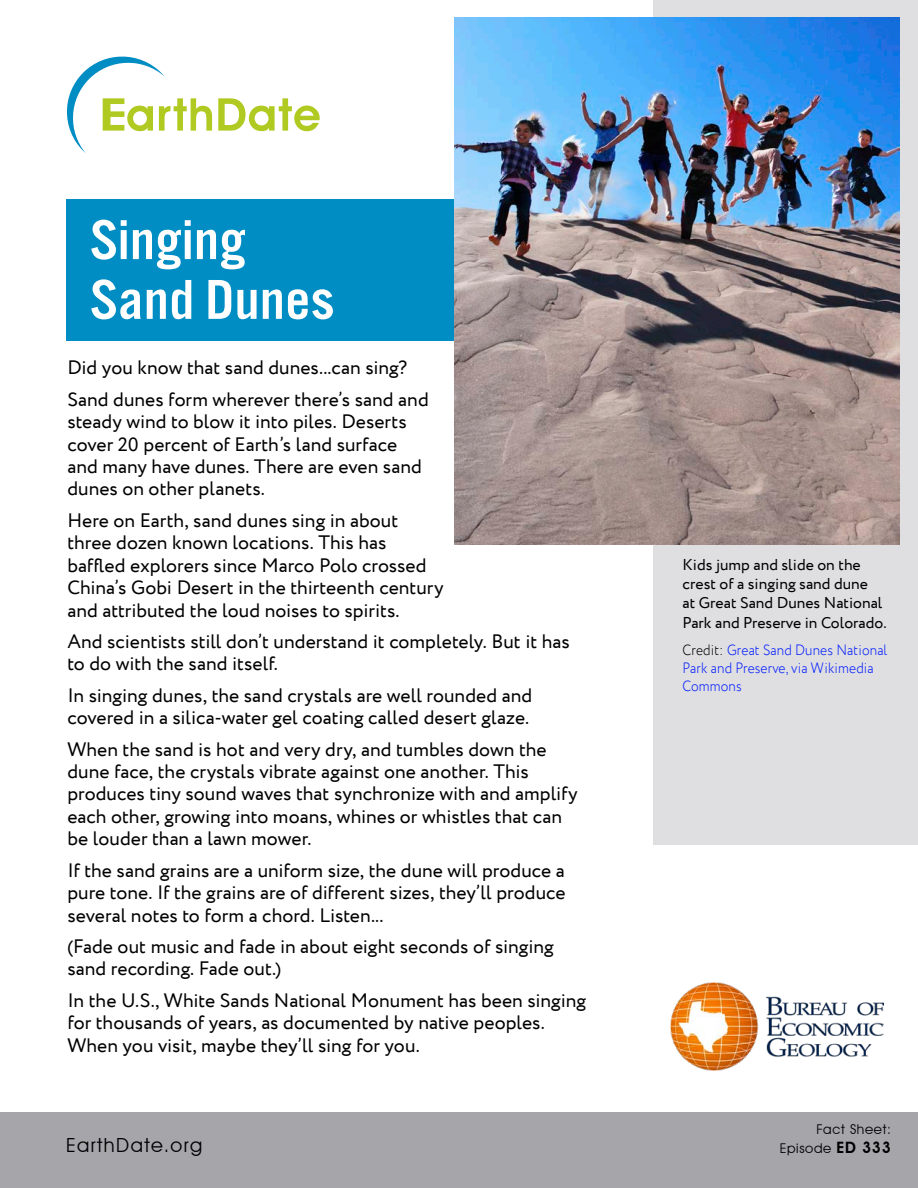
<style>
.page{position:relative;width:918px;height:1188px;background:#fff}
.page>*{position:absolute;margin:0;border:0;box-sizing:border-box;transform-origin:0 0}
.t1{font:58.35px/59.8px "Alternate Got No 3 D";letter-spacing:.01em;color:#fff;scale:1.1 1}
.t2{font:19.5px/22.4px "Circe";color:#000}
.t3{font:19.5px "Avant Garde IT Cby BT";letter-spacing:.075em;color:#000}
.t4{font:15.75px/19.5px "Circe";color:#000}
.t5{font:300 15px/18px "Circe";letter-spacing:.01em;color:#001bff;scale:.9 1}
.t6{font:13.5px/18.9px "Avant Garde IT Cby BT";letter-spacing:.05em;color:#000;text-align:right}
.s1{color:#000}
.s2{font-weight:600;font-size:15.75px}
</style>
<div class="page">
<div style="left:66px;top:199px;width:833px;height:142px;background:#008dc4"></div>
<div style="left:653px;top:0;width:265px;height:845px;background:#dfdee0"></div>
<svg style="left:67px;top:56px;width:145px;height:97px"></svg>
<svg style="left:218px;top:98px;width:102px;height:33px"></svg>
<img style="left:671px;top:983px;width:213px;height:88px">
<div style="left:0;top:1112px;width:918px;height:76px;background:#a5a5aa"></div>
<img style="left:455px;top:18px;width:445px;height:526px">
<h1 class="t1" style="left:90px;top:210px;width:223px">Singing<br>Sand Dunes</h1>
<p class="t2" style="left:67px;top:353px;width:363px;line-height:31.3px">Did you know that sand dunes...can sing?<br>Sand dunes form wherever there’s sand and</p>
<p class="t2" style="left:67px;top:411px;width:356px">steady wind to blow it into piles. Deserts cover 20 percent of Earth’s land surface and many have dunes. There are even sand dunes on other planets.</p>
<p class="t2" style="left:67px;top:510px;width:378px">Here on Earth, sand dunes sing in about three dozen known locations. This has baffled explorers since Marco Polo crossed China’s Gobi Desert in the thirteenth century and attributed the loud noises to spirits.</p>
<p class="t2" style="left:67px;top:631px;width:504px">And scientists still don’t understand it completely. But it has to do with the sand itself.</p>
<p class="t2" style="left:67px;top:685px;width:466px">In singing dunes, the sand crystals are well rounded and covered in a silica-water gel coating called desert glaze.</p>
<p class="t2" style="left:67px;top:738px;width:512px">When the sand is hot and very dry, and tumbles down the dune face, the crystals vibrate against one another. This produces tiny sound waves that synchronize with and amplify each other, growing into moans, whines or whistles that can be louder than a lawn mower.</p>
<p class="t2" style="left:67px;top:860px;width:500px;text-align:justify">If the sand grains are a uniform size, the dune will produce a pure tone. If the grains are of different sizes, they’ll produce several notes to form a chord. Listen...</p>
<p class="t2" style="left:67px;top:936px;width:488px">(Fade out music and fade in about eight seconds of singing sand recording. Fade out.)</p>
<p class="t2" style="left:67px;top:990px;width:520px">In the U.S., White Sands National Monument has been singing for thousands of years, as documented by native peoples.<br>When you visit, maybe they’ll sing for you.</p>
<p class="t3" style="left:66px;top:1134px;width:138px">EarthDate.org</p>
<p class="t4" style="left:683px;top:555px;width:206px">Kids jump and slide on the crest of a singing sand dune<br>at Great Sand Dunes National<br>Park and Preserve in Colorado.</p>
<p class="t5" style="left:683px;top:641px;width:229px"><span class="s1">Credit:</span> Great Sand Dunes National<br>Park and Preserve, via Wikimedia<br>Commons</p>
<p class="t6" style="left:780px;top:1120px;width:113px">Fact Sheet:<br>Episode <span class="s2">ED 333</span></p>
</div>
